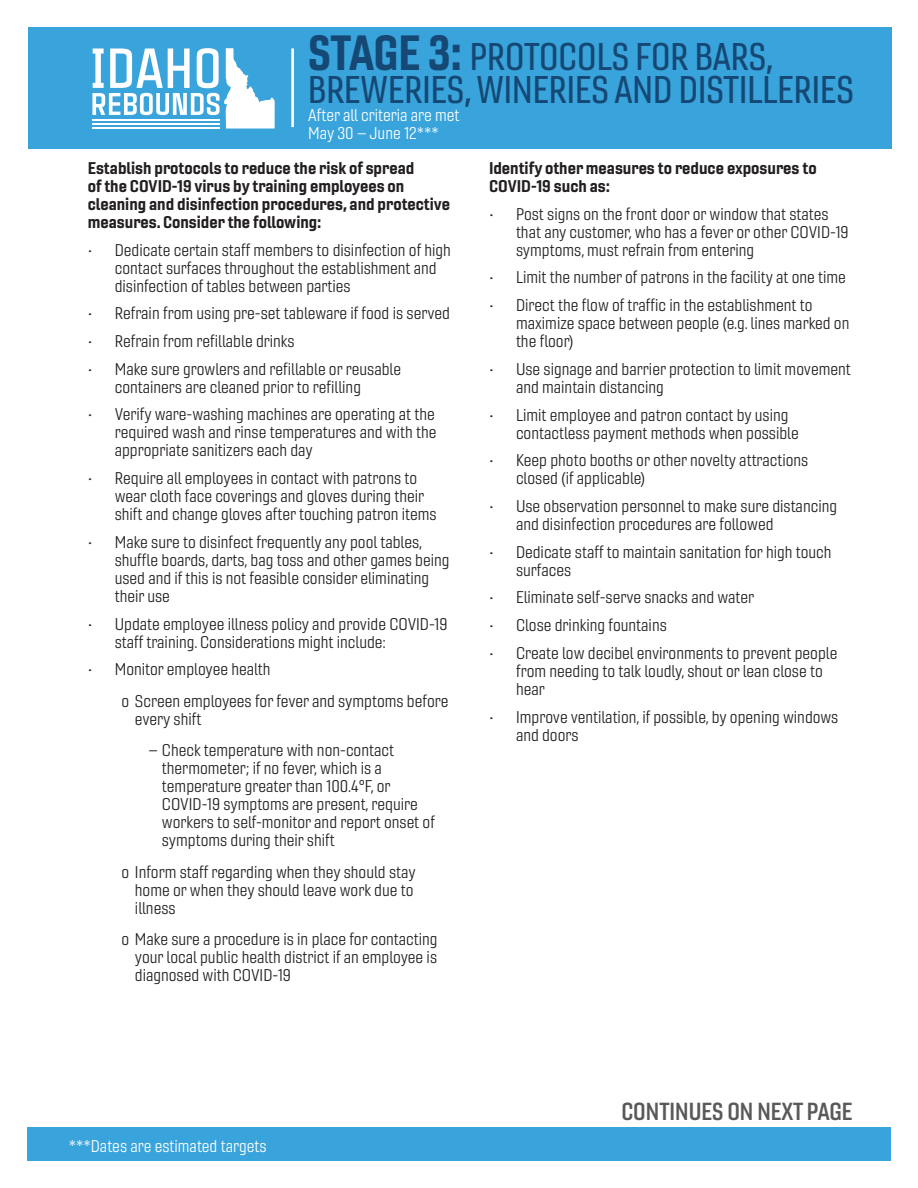
<style>
.page{position:relative;width:918px;height:1188px;background:#fff}
.page>*{position:absolute;margin:0;border:0;box-sizing:border-box;transform-origin:0 0}
.t1{font:37.5px/33px "Gineso Con Med";color:#154874}
.t2{font:24px "Gineso Con Dem";color:#58595b}
.t3{font:16.5px/18px "Gineso Nor Boo";color:#231f20}
.t4{font:16.5px/18px "Gineso Nor Bol";color:#231f20}
.t5{font:16.5px/18px "Gineso Nor Boo";color:#fff}
.s1{font-family:"Gineso Con Bol";font-size:48px}
</style>
<div class="page">
<div style="left:28px;top:27px;width:864px;height:121px;background:#39a4dc"></div>
<div style="left:27px;top:1128px;width:864px;height:33px;background:#39a4dc"></div>
<svg style="left:92px;top:48px;width:183px;height:81px"></svg>
<hr style="left:291px;top:48px;width:3px;height:79px;background:#fff">
<h1 class="t1" style="left:308px;top:40px;width:547px"><span class="s1">STAGE 3:</span> PROTOCOLS FOR BARS,<br>BREWERIES, WINERIES AND DISTILLERIES</h1>
<p class="t5" style="left:308px;top:107px;width:153px">After all criteria are met<br>May 30 – June 12***</p>
<p class="t4" style="left:88px;top:159px;width:364px">Establish protocols to reduce the risk of spread<br>of the COVID-19 virus by training employees on cleaning and disinfection procedures, and protective measures. Consider the following:</p>
<p class="t3" style="left:115px;top:241px;width:338px;text-indent:-27px">• Dedicate certain staff members to disinfection of high contact surfaces throughout the establishment and disinfection of tables between parties</p>
<p class="t3" style="left:88px;top:305px;width:364px">• Refrain from using pre-set tableware if food is served</p>
<p class="t3" style="left:88px;top:332px;width:208px">• Refrain from refillable drinks</p>
<p class="t3" style="left:115px;top:360px;width:288px;text-indent:-27px">• Make sure growlers and refillable or reusable containers are cleaned prior to refilling</p>
<p class="t3" style="left:115px;top:406px;width:323px;text-align:justify;text-indent:-27px">• Verify ware-washing machines are operating at the required wash and rinse temperatures and with the appropriate sanitizers each day</p>
<p class="t3" style="left:115px;top:469px;width:323px;text-indent:-27px">• Require all employees in contact with patrons to wear cloth face coverings and gloves during their shift and change gloves after touching patron items</p>
<p class="t3" style="left:115px;top:533px;width:336px;text-indent:-27px">• Make sure to disinfect frequently any pool tables, shuffle boards, darts, bag toss and other games being used and if this is not feasible consider eliminating their use</p>
<p class="t3" style="left:115px;top:615px;width:334px;text-indent:-27px">• Update employee illness policy and provide COVID-19 staff training. Considerations might include:</p>
<p class="t3" style="left:121px;top:654px;width:329px;line-height:31.5px;text-indent:-34px">• Monitor employee health<br>o Screen employees for fever and symptoms before</p>
<p class="t3" style="left:135px;top:710px;width:68px">every shift</p>
<p class="t3" style="left:162px;top:742px;width:275px;text-indent:-13px">– Check temperature with non-contact thermometer; if no fever, which is a temperature greater than 100.4°F, or COVID-19 symptoms are present, require workers to self-monitor and report onset of symptoms during their shift</p>
<p class="t3" style="left:135px;top:863px;width:282px;text-indent:-13px">o Inform staff regarding when they should stay home or when they should leave work due to illness</p>
<p class="t3" style="left:135px;top:931px;width:304px;text-align:justify;text-indent:-13px">o Make sure a procedure is in place for contacting your local public health district if an employee is diagnosed with COVID-19</p>
<p class="t4" style="left:489px;top:159px;width:329px">Identify other measures to reduce exposures to<br>COVID-19 such as:</p>
<p class="t3" style="left:516px;top:205px;width:334px;text-indent:-27px">• Post signs on the front door or window that states that any customer, who has a fever or other COVID-19 symptoms, must refrain from entering</p>
<p class="t3" style="left:489px;top:269px;width:358px">• Limit the number of patrons in the facility at one time</p>
<p class="t3" style="left:516px;top:296px;width:335px;text-indent:-27px">• Direct the flow of traffic in the establishment to maximize space between people (e.g. lines marked on the floor)</p>
<p class="t3" style="left:516px;top:360px;width:336px;text-indent:-27px">• Use signage and barrier protection to limit movement and maintain distancing</p>
<p class="t3" style="left:516px;top:406px;width:284px;text-indent:-27px">• Limit employee and patron contact by using contactless payment methods when possible</p>
<p class="t3" style="left:516px;top:451px;width:294px;text-indent:-27px">• Keep photo booths or other novelty attractions closed (if applicable)</p>
<p class="t3" style="left:516px;top:497px;width:323px;text-indent:-27px">• Use observation personnel to make sure distancing and disinfection procedures are followed</p>
<p class="t3" style="left:516px;top:543px;width:317px;text-indent:-27px">• Dedicate staff to maintain sanitation for high touch surfaces</p>
<p class="t3" style="left:489px;top:589px;width:267px">• Eliminate self-serve snacks and water</p>
<p class="t3" style="left:489px;top:616px;width:179px">• Close drinking fountains</p>
<p class="t3" style="left:516px;top:644px;width:323px;text-indent:-27px">• Create low decibel environments to prevent people from needing to talk loudly, shout or lean close to hear</p>
<p class="t3" style="left:516px;top:708px;width:324px;text-indent:-27px">• Improve ventilation, if possible, by opening windows and doors</p>
<p class="t5" style="left:69px;top:1137px;width:199px">***Dates are estimated targets</p>
<h2 class="t2" style="left:621px;top:1096px;width:233px">CONTINUES ON NEXT PAGE</h2>
</div>
